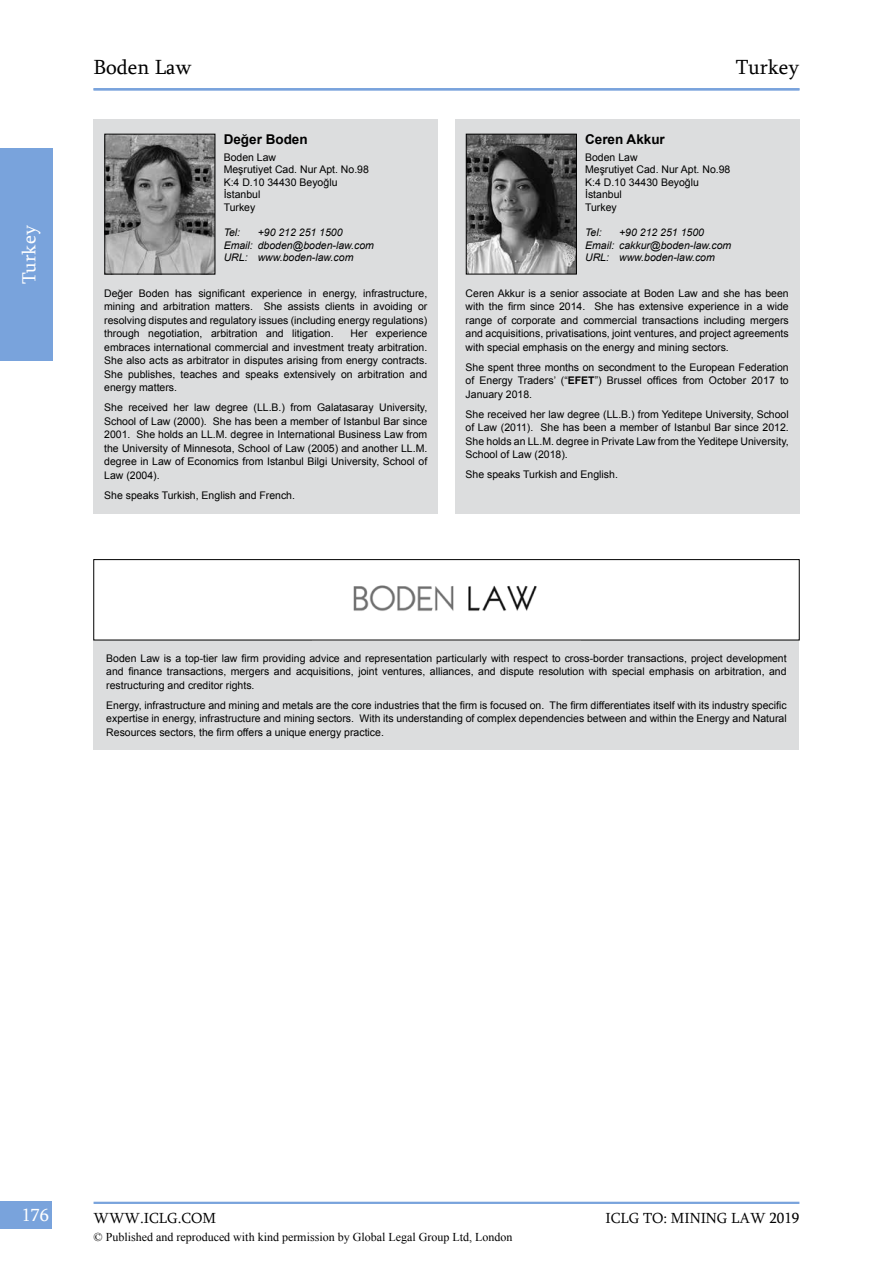
<style>
.page{position:relative;width:893px;height:1263px;background:#fff}
.page>*{position:absolute;margin:0;border:0;box-sizing:border-box;transform-origin:0 0}
.t1{font:21px "Sylfaen";color:#000}
.t2{font:19.5px "Sylfaen";color:#fff}
.t3{font:18px "Sylfaen";color:#fff}
.t4{font:15px "Sylfaen";color:#000}
.t5{font:700 13.5px "Arial";color:#000}
.t6{font:12px "Times New Roman";color:#000}
.t7{font:10.5px/13.5px "Arial";color:#000;text-align:justify}
.t8{font:italic 10.5px/12.6px "Arial";color:#000}
.s1{font-weight:700}
</style>
<div class="page">
<div style="left:0;top:1201px;width:52px;height:28px;background:#79a3dc"></div>
<hr style="left:94px;top:1202px;width:705px;height:2px;background:#79a3dc">
<div style="left:0;top:148px;width:53px;height:213px;background:#79a3dc"></div>
<hr style="left:94px;top:88px;width:705px;height:2px;background:#79a3dc">
<div style="left:94px;top:640px;width:705px;height:109px;background:#dcddde"></div>
<img style="left:353px;top:585px;width:184px;height:26px">
<div style="left:94px;top:559px;width:705px;height:81px;border:1px solid #000"></div>
<div style="left:94px;top:119px;width:344px;height:394px;background:#dcddde"></div>
<img style="left:107px;top:136px;width:106px;height:136px">
<div style="left:455px;top:119px;width:344px;height:394px;background:#dcddde"></div>
<img style="left:468px;top:136px;width:107px;height:136px">
<div style="left:466px;top:134px;width:111px;height:140px;border:1px solid #000"></div>
<h2 class="t2" style="left:16px;top:284px;width:61px;rotate:-90deg">Turkey</h2>
<h1 class="t1" style="left:94px;top:53px;width:100px">Boden Law</h1>
<h1 class="t1" style="left:736px;top:53px;width:65px">Turkey</h1>
<p class="t5" style="left:224px;top:130px;width:86px">Değer Boden</p>
<p class="t7" style="left:224px;top:151px;width:147px;line-height:12.6px;text-align:left">Boden Law<br>Meşrutiyet Cad. Nur Apt. No.98<br>K:4 D.10 34430 Beyoğlu<br>İstanbul<br>Turkey</p>
<p class="t8" style="left:224px;top:226px;width:18px">Tel:</p>
<p class="t8" style="left:224px;top:226px;width:152px;text-indent:34px">+90 212 251 1500<br>Email: dboden@boden-law.com<br>URL: www.boden-law.com</p>
<p class="t7" style="left:104px;top:286px;width:325px">Değer Boden has significant experience in energy, infrastructure, mining and arbitration matters. She assists clients in avoiding or resolving disputes and regulatory issues (including energy regulations) through negotiation, arbitration and litigation.</p>
<p class="t7" style="left:104px;top:327px;width:325px;text-indent:246px">Her experience embraces international commercial and investment treaty arbitration.<br>She also acts as arbitrator in disputes arising from energy contracts.<br>She publishes, teaches and speaks extensively on arbitration and energy matters.</p>
<p class="t7" style="left:104px;top:401px;width:325px">She received her law degree (LL.B.) from Galatasaray University, School of Law (2000). She has been a member of Istanbul Bar since 2001. She holds an LL.M. degree in International Business Law from the University of Minnesota, School of Law (2005) and another LL.M. degree in Law of Economics from Istanbul Bilgi University, School of Law (2004).</p>
<p class="t7" style="left:104px;top:488px;width:192px">She speaks Turkish, English and French.</p>
<p class="t5" style="left:585px;top:130px;width:81px">Ceren Akkur</p>
<p class="t7" style="left:585px;top:151px;width:147px;line-height:12.6px;text-align:left">Boden Law<br>Meşrutiyet Cad. Nur Apt. No.98<br>K:4 D.10 34430 Beyoğlu<br>İstanbul<br>Turkey</p>
<p class="t8" style="left:585px;top:226px;width:18px">Tel:</p>
<p class="t8" style="left:585px;top:226px;width:148px;text-indent:34px">+90 212 251 1500<br>Email: cakkur@boden-law.com<br>URL: www.boden-law.com</p>
<p class="t7" style="left:466px;top:286px;width:325px">Ceren Akkur is a senior associate at Boden Law and she has been with the firm since 2014. She has extensive experience in a wide range of corporate and commercial transactions including mergers and acquisitions, privatisations, joint ventures, and project agreements with special emphasis on the energy and mining sectors.</p>
<p class="t7" style="left:466px;top:360px;width:325px">She spent three months on secondment to the European Federation of Energy Traders’ (“<span class="s1">EFET</span>”) Brussel offices from October 2017 to January 2018.</p>
<p class="t7" style="left:466px;top:407px;width:325px">She received her law degree (LL.B.) from Yeditepe University, School of Law (2011). She has been a member of Istanbul Bar since 2012.<br>She holds an LL.M. degree in Private Law from the Yeditepe University, School of Law (2018).</p>
<p class="t7" style="left:466px;top:467px;width:154px">She speaks Turkish and English.</p>
<p class="t7" style="left:106px;top:651px;width:682px">Boden Law is a top-tier law firm providing advice and representation particularly with respect to cross-border transactions, project development and finance transactions, mergers and acquisitions, joint ventures, alliances, and dispute resolution with special emphasis on arbitration, and restructuring and creditor rights.</p>
<p class="t7" style="left:106px;top:698px;width:682px">Energy, infrastructure and mining and metals are the core industries that the firm is focused on. The firm differentiates itself with its industry specific expertise in energy, infrastructure and mining sectors. With its understanding of complex dependencies between and within the Energy and Natural Resources sectors, the firm offers a unique energy practice.</p>
<h3 class="t3" style="left:22px;top:1202px;width:29px">176</h3>
<h3 class="t4" style="left:94px;top:1208px;width:124px">WWW.ICLG.COM</h3>
<h3 class="t4" style="left:605px;top:1208px;width:196px">ICLG TO: MINING LAW 2019</h3>
<p class="t6" style="left:94px;top:1229px;width:420px">© Published and reproduced with kind permission by Global Legal Group Ltd, London</p>
</div>
